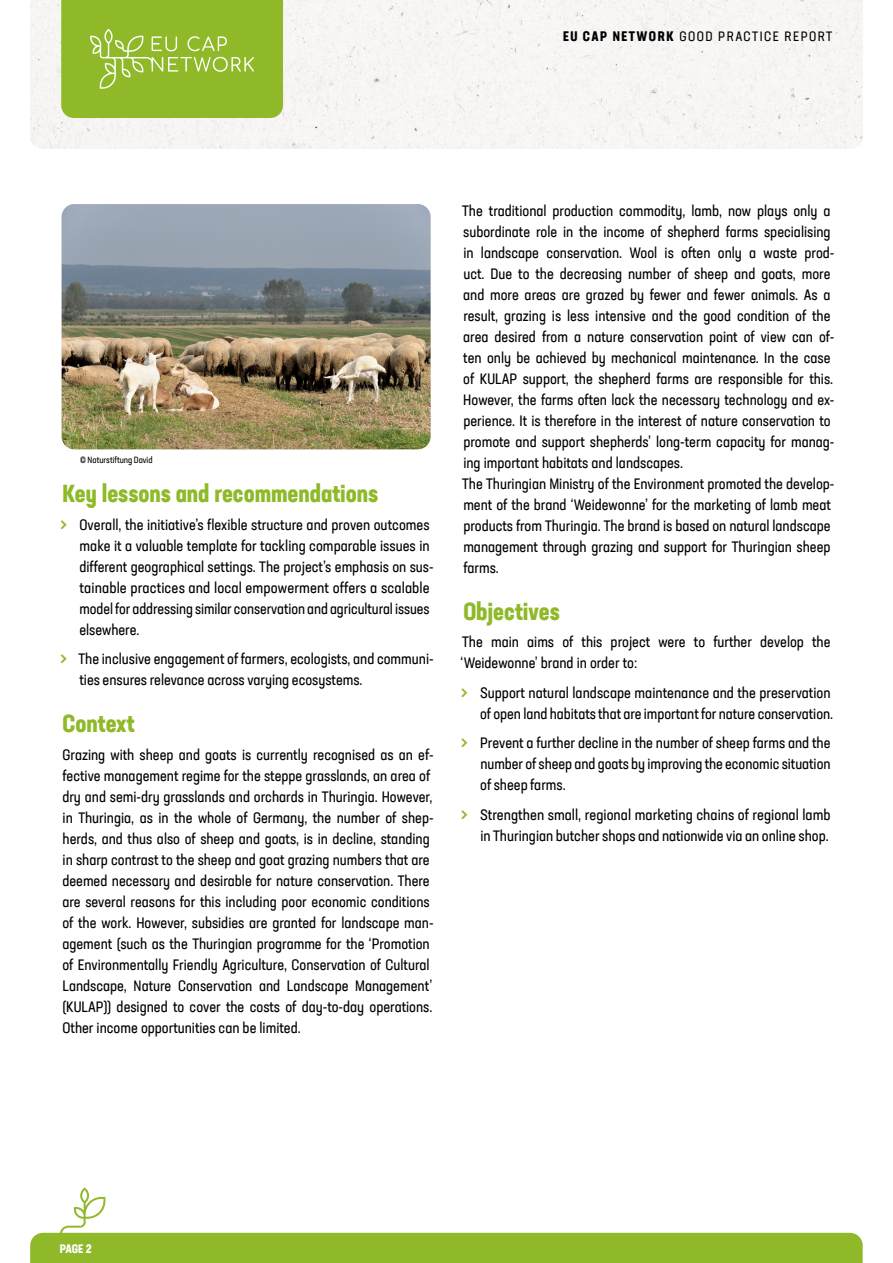
<style>
.page{position:relative;width:893px;height:1263px;background:#fff}
.page>*{position:absolute;margin:0;border:0;box-sizing:border-box;transform-origin:0 0}
.t1{font:700 condensed 24px "Neusa Next Std";color:#8fb929}
.t2{font:condensed 15px/21px "Neusa Next Std";color:#000}
.t3{font:condensed 13.5px "Neusa Next Std";letter-spacing:.11em;color:#000}
.t4{font:700 condensed 12px "Neusa Next Std";color:#fff}
.t5{font:condensed 9px "Neusa Next Std";color:#000}
.s1{font-weight:700}
.s2{font-size:22.5px;color:#8fb929}
</style>
<div class="page">
<svg style="left:30px;top:1187px;width:833px;height:76px"></svg>
<div style="left:30px;top:0;width:833px;height:149px;background:#f7f6f5"></div>
<svg style="left:61px;top:0;width:222px;height:118px"></svg>
<img style="left:62px;top:204px;width:369px;height:245px">
<p class="t3" style="left:563px;top:27px;width:271px"><span class="s1">EU CAP NETWORK</span> GOOD PRACTICE REPORT</p>
<p class="t5" style="left:80px;top:454px;width:74px">© Naturstiftung David</p>
<h1 class="t1" style="left:63px;top:478px;width:317px">Key lessons and recommendations</h1>
<p class="t2" style="left:79px;top:514px;width:356px;text-indent:-20px"><span class="s2">&gt;</span> Overall, the initiative’s flexible structure and proven outcomes make it a valuable template for tackling comparable issues in different geographical settings. The project’s emphasis on sus&shy;tainable practices and local empowerment offers a scalable model for addressing similar conservation and agricultural issues elsewhere.</p>
<p class="t2" style="left:80px;top:648px;width:356px;text-indent:-20px"><span class="s2">&gt;</span> The inclusive engagement of farmers, ecologists, and communi&shy;ties ensures relevance across varying ecosystems.</p>
<h1 class="t1" style="left:63px;top:708px;width:74px">Context</h1>
<p class="t2" style="left:62px;top:744px;width:373px">Grazing with sheep and goats is currently recognised as an ef&shy;fective management regime for the steppe grasslands, an area of dry and semi-dry grasslands and orchards in Thuringia. However, in Thuringia, as in the whole of Germany, the number of shep&shy;herds, and thus also of sheep and goats, is in decline, standing in sharp contrast to the sheep and goat grazing numbers that are deemed necessary and desirable for nature conservation. There are several reasons for this including poor economic conditions of the work. However, subsidies are granted for landscape man&shy;agement (such as the Thuringian programme for the ‘Promotion of Environmentally Friendly Agriculture, Conservation of Cultural Landscape, Nature Conservation and Landscape Management’ (KULAP)) designed to cover the costs of day-to-day operations.<br>Other income opportunities can be limited.</p>
<p class="t2" style="left:462px;top:200px;width:374px">The traditional production commodity, lamb, now plays only a subordinate role in the income of shepherd farms specialising in landscape conservation. Wool is often only a waste prod&shy;uct. Due to the decreasing number of sheep and goats, more and more areas are grazed by fewer and fewer animals. As a result, grazing is less intensive and the good condition of the area desired from a nature conservation point of view can of&shy;ten only be achieved by mechanical maintenance. In the case of KULAP support, the shepherd farms are responsible for this.<br>However, the farms often lack the necessary technology and ex&shy;perience. It is therefore in the interest of nature conservation to promote and support shepherds’ long-term capacity for manag&shy;ing important habitats and landscapes.<br>The Thuringian Ministry of the Environment promoted the develop&shy;ment of the brand ‘Weidewonne’ for the marketing of lamb meat products from Thuringia. The brand is based on natural landscape management through grazing and support for Thuringian sheep farms.</p>
<h1 class="t1" style="left:463px;top:596px;width:98px">Objectives</h1>
<p class="t2" style="left:460px;top:631px;width:372px">The main aims of this project were to further develop the ‘Weidewonne’ brand in order to:</p>
<p class="t2" style="left:460px;top:682px;width:374px;text-align:right"><span class="s2">&gt;</span> Support natural landscape maintenance and the preservation of open land habitats that are important for nature conservation.</p>
<p class="t2" style="left:480px;top:732px;width:352px;text-align:justify;text-indent:-20px"><span class="s2">&gt;</span> Prevent a further decline in the number of sheep farms and the number of sheep and goats by improving the economic situation of sheep farms.</p>
<p class="t2" style="left:460px;top:804px;width:372px;text-align:right"><span class="s2">&gt;</span> Strengthen small, regional marketing chains of regional lamb in Thuringian butcher shops and nationwide via an online shop.</p>
<p class="t4" style="left:60px;top:1241px;width:33px">PAGE 2</p>
</div>
